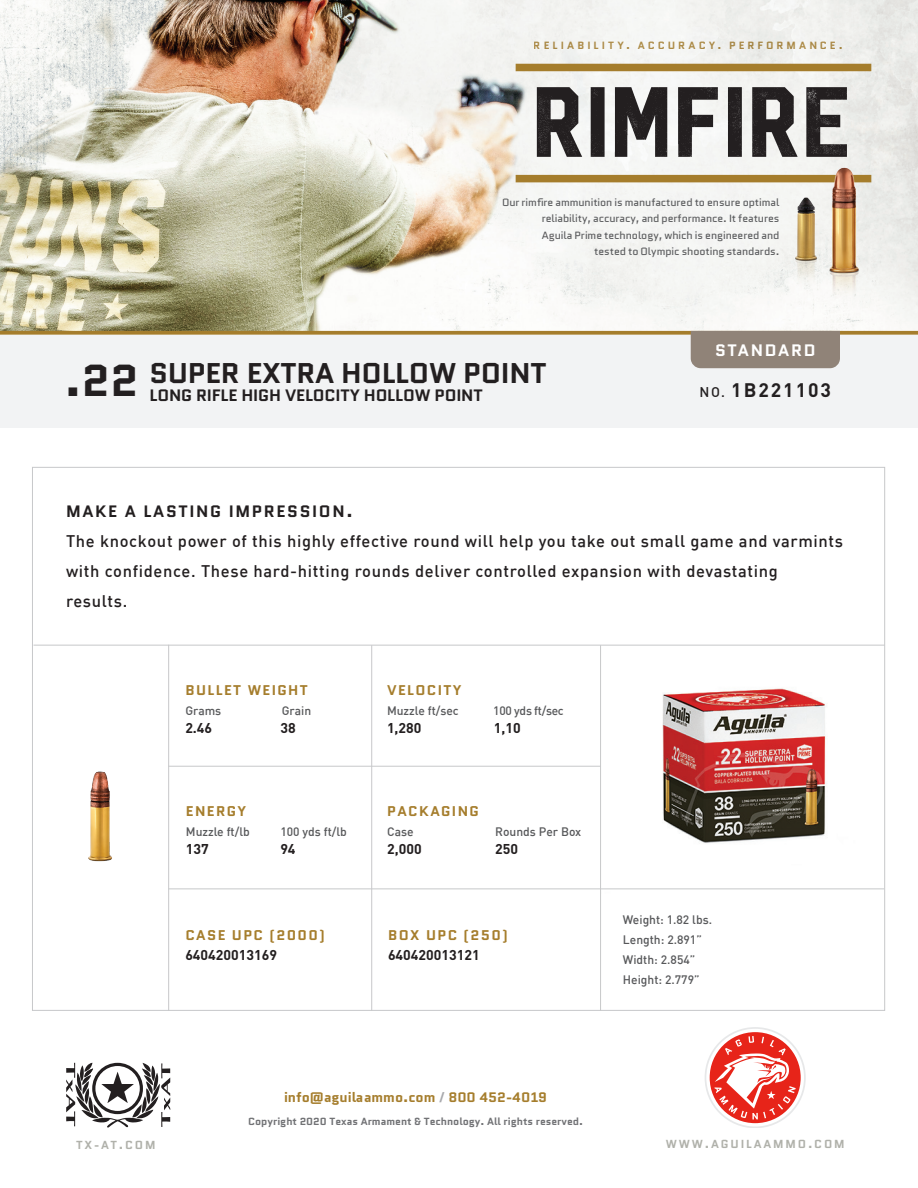
<style>
.page{position:relative;width:918px;height:1188px;background:#fff}
.page>*{position:absolute;margin:0;border:0;box-sizing:border-box;transform-origin:0 0}
.t1{font:700 44.85px "Quantico";color:#231f20}
.t2{font:700 28.5px "Quantico";letter-spacing:-.01em;color:#231f20}
.t3{font:700 19.35px "DIN";letter-spacing:.1em;color:#231f20}
.t4{font:700 16.65px "Quantico";letter-spacing:.1em;color:#fff}
.t5{font:500 16.5px/30px "DIN";letter-spacing:.04em;color:#231f20}
.t6{font:700 16.5px "Quantico";letter-spacing:-.01em;color:#231f20}
.t7{font:700 16.5px "Quantico";letter-spacing:.1em;color:#231f20}
.t8{font:700 14.1px "Quantico";letter-spacing:.1em;color:#a57d2c}
.t9{font:700 14.1px "DIN";color:#231f20}
.t10{font:700 13.8px "Quantico";color:#a57d2c}
.t11{font:500 12px "DIN";color:#57585a}
.t12{font:500 12px "DIN";letter-spacing:-.025em;color:#57585a}
.t13{font:700 11.7px "Quantico";letter-spacing:.16em;color:#b0b1aa}
.paragraph_regular_co{font:10.5px/16.5px "Quantico";letter-spacing:-.005em;color:#57585a;text-align:right}
.t14{font:700 10.5px "Quantico";letter-spacing:.285em;color:#b4914b}
.t15{font:700 10.35px "Quantico";color:#717275}
.s1{font-weight:500;font-size:13.8px}
.s2{color:#a8a9ad}
</style>
<div class="page">
<img style="left:600px;top:631px;width:286px;height:262px">
<img style="left:0;top:0;width:918px;height:331px">
<hr style="left:600px;top:645px;width:1px;height:366px;background:#c7c8ca">
<hr style="left:371px;top:645px;width:1px;height:366px;background:#c7c8ca">
<hr style="left:168px;top:888px;width:716px;height:1px;background:#c7c8ca">
<hr style="left:168px;top:645px;width:1px;height:366px;background:#c7c8ca">
<hr style="left:33px;top:645px;width:852px;height:1px;background:#c7c8ca">
<hr style="left:168px;top:766px;width:433px;height:1px;background:#c7c8ca">
<div style="left:516px;top:175px;width:355px;height:7px;background:#a57d2c"></div>
<div style="left:516px;top:64px;width:355px;height:7px;background:#a57d2c"></div>
<div style="left:0;top:335px;width:918px;height:93px;background:#f2f3f4"></div>
<svg style="left:0;top:331px;width:918px;height:4px;background:#ac873d"></svg>
<div style="left:691px;top:331px;width:149px;height:37px;background:#908378"></div>
<svg style="left:66px;top:1063px;width:104px;height:65px"></svg>
<img style="left:824px;top:165px;width:41px;height:143px">
<img style="left:784px;top:195px;width:45px;height:110px">
<img style="left:530px;top:80px;width:322px;height:83px">
<img style="left:88px;top:771px;width:24px;height:91px">
<svg style="left:705px;top:1027px;width:101px;height:101px"></svg>
<p class="t14" style="left:534px;top:37px;width:310px">RELIABILITY. ACCURACY. PERFORMANCE.</p>
<p class="paragraph_regular_co" style="left:502px;top:194px;width:279px">Our rimfire ammunition is manufactured to ensure optimal reliability, accuracy, and performance. It features<br>Aguila Prime technology, which is engineered and<br>tested to Olympic shooting standards.</p>
<p class="t1" style="left:65px;top:349px;width:76px">.22</p>
<p class="t2" style="left:150px;top:353px;width:399px">SUPER EXTRA HOLLOW POINT</p>
<p class="t6" style="left:150px;top:384px;width:335px">LONG RIFLE HIGH VELOCITY HOLLOW POINT</p>
<p class="t4" style="left:715px;top:339px;width:102px">STANDARD</p>
<p class="t3" style="left:700px;top:377px;width:133px"><span class="s1">NO.</span> 1B221103</p>
<p class="t7" style="left:66px;top:499px;width:288px">MAKE A LASTING IMPRESSION.</p>
<p class="t5" style="left:66px;top:525px;width:779px">The knockout power of this highly effective round will help you take out small game and varmints with confidence. These hard-hitting rounds deliver controlled expansion with devastating results.</p>
<p class="t8" style="left:185px;top:680px;width:124px">BULLET WEIGHT</p>
<p class="t11" style="left:185px;top:703px;width:37px">Grams</p>
<p class="t11" style="left:282px;top:703px;width:31px">Grain</p>
<p class="t9" style="left:185px;top:718px;width:28px">2.46</p>
<p class="t9" style="left:281px;top:718px;width:17px">38</p>
<p class="t8" style="left:186px;top:801px;width:62px">ENERGY</p>
<p class="t11" style="left:186px;top:824px;width:65px">Muzzle ft/lb</p>
<p class="t11" style="left:280px;top:824px;width:68px">100 yds ft/lb</p>
<p class="t9" style="left:186px;top:839px;width:24px">137</p>
<p class="t9" style="left:280px;top:839px;width:17px">94</p>
<p class="t8" style="left:185px;top:925px;width:141px">CASE UPC (2000)</p>
<p class="t9" style="left:185px;top:946px;width:93px">640420013169</p>
<p class="t8" style="left:387px;top:680px;width:76px">VELOCITY</p>
<p class="t11" style="left:387px;top:703px;width:73px">Muzzle ft/sec</p>
<p class="t12" style="left:493px;top:703px;width:72px">100 yds ft/sec</p>
<p class="t9" style="left:387px;top:719px;width:36px">1,280</p>
<p class="t9" style="left:494px;top:719px;width:28px">1,10</p>
<p class="t8" style="left:387px;top:801px;width:93px">PACKAGING</p>
<p class="t11" style="left:387px;top:824px;width:28px">Case</p>
<p class="t11" style="left:495px;top:824px;width:88px">Rounds Per Box</p>
<p class="t9" style="left:387px;top:839px;width:36px">2,000</p>
<p class="t9" style="left:495px;top:839px;width:24px">250</p>
<p class="t8" style="left:388px;top:925px;width:121px">BOX UPC (250)</p>
<p class="t9" style="left:388px;top:946px;width:93px">640420013121</p>
<p class="t11" style="left:623px;top:912px;width:91px">Weight: 1.82 lbs.</p>
<p class="t11" style="left:623px;top:932px;width:80px">Length: 2.891”</p>
<p class="t11" style="left:623px;top:952px;width:74px">Width: 2.854”</p>
<p class="t11" style="left:623px;top:972px;width:78px">Height: 2.779”</p>
<p class="t10" style="left:284px;top:1087px;width:265px">info@aguilaammo.com <span class="s2">/</span> 800 452-4019</p>
<p class="t15" style="left:248px;top:1114px;width:336px">Copyright 2020 Texas Armament &amp; Technology. All rights reserved.</p>
<p class="t13" style="left:76px;top:1136px;width:81px">TX-AT.COM</p>
<p class="t13" style="left:666px;top:1135px;width:180px">WWW.AGUILAAMMO.COM</p>
</div>
